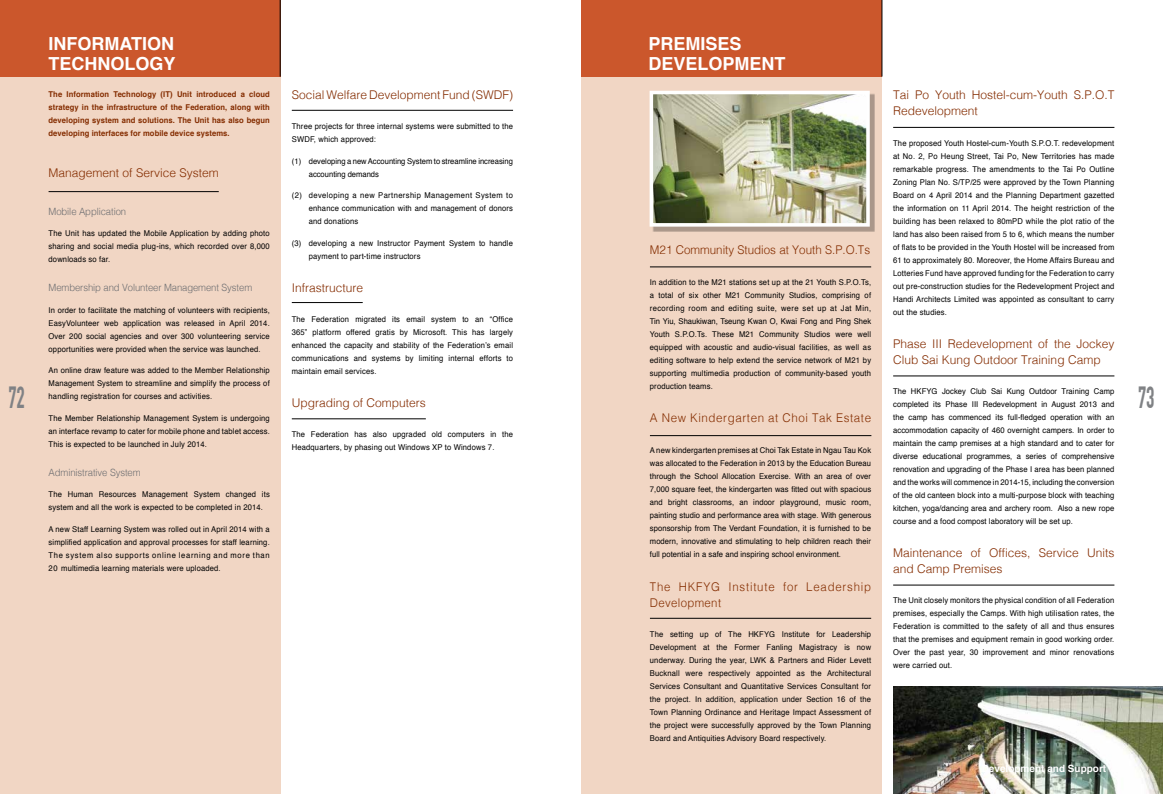
<style>
.page{position:relative;width:1163px;height:794px;background:#fff}
.page>*{position:absolute;margin:0;border:0;box-sizing:border-box;transform-origin:0 0}
.t1{font:700 30px "DIN Condensed";color:#808285;scale:.75 1}
.t2{font:700 18px/20px "Helvetica";color:#fff}
.t3{font:300 12px/16px "Helvetica";color:#842c00}
.t4{font:300 12px/16px "Helvetica";letter-spacing:.07em;color:#842c00;scale:.95 1}
.t5{font:300 12px "Helvetica";color:#842c00;scale:.96 1}
.t6{font:300 12px "Helvetica";letter-spacing:.05em;color:#842c00;scale:.96 1}
.t7{font:300 10px "Helvetica";letter-spacing:-.01em;color:#6d6e71;scale:.95 1}
.t8{font:700 10px "Helvetica";color:#fff}
.t9{font:8px/13px "Helvetica";letter-spacing:.02em;color:#000;text-align:justify;scale:.95 1}
.t10{font:700 8px/13px "Helvetica";letter-spacing:.01em;color:#842c00;text-align:justify;scale:.95 1}
.t11{font:8px/13px "Helvetica";color:#000;scale:.95 1}
</style>
<div class="page">
<div style="left:581px;top:0;width:301px;height:794px;background:#f1d6c4"></div>
<div style="left:581px;top:0;width:301px;height:77px;background:#cb572c"></div>
<hr style="left:881px;top:0;width:1px;height:77px;background:#000">
<div style="left:0;top:0;width:281px;height:794px;background:#f1d6c4"></div>
<div style="left:0;top:0;width:280px;height:77px;background:#cb572c"></div>
<div style="left:652px;top:94px;width:223px;height:138px;background:#000;opacity:.3"></div>
<img style="left:654px;top:96px;width:210px;height:126px">
<div style="left:649px;top:91px;width:220px;height:136px;border:4px solid #fff"></div>
<img style="left:893px;top:686px;width:269px;height:108px">
<hr style="left:49px;top:191px;width:170px;height:1px;background:#000">
<hr style="left:292px;top:110px;width:221px;height:1px;background:#000">
<hr style="left:292px;top:302px;width:70px;height:1px;background:#000">
<hr style="left:292px;top:418px;width:134px;height:1px;background:#000">
<hr style="left:649px;top:267px;width:222px;height:1px;background:#000">
<hr style="left:893px;top:127px;width:221px;height:1px;background:#000">
<hr style="left:893px;top:376px;width:221px;height:1px;background:#000">
<hr style="left:893px;top:585px;width:221px;height:1px;background:#000">
<hr style="left:649px;top:435px;width:222px;height:1px;background:#000">
<hr style="left:649px;top:618px;width:222px;height:1px;background:#000">
<hr style="left:280px;top:0;width:1px;height:77px;background:#000">
<h2 class="t2" style="left:648px;top:34px;width:139px">Premises<br>DeVELOPMENT</h2>
<h2 class="t2" style="left:49px;top:34px;width:129px">INFORMATION<br>TECHNOLOGY</h2>
<p class="t10" style="left:49px;top:87px;width:234px">The Information Technology (IT) Unit introduced a cloud strategy in the infrastructure of the Federation, along with developing system and solutions. The Unit has also begun developing interfaces for mobile device systems.</p>
<h3 class="t3" style="left:49px;top:164px;width:172px">Management of Service System</h3>
<p class="t7" style="left:49px;top:203px;width:83px">Mobile Application</p>
<p class="t9" style="left:49px;top:227px;width:234px">The Unit has updated the Mobile Application by adding photo sharing and social media plug-ins, which recorded over 8,000 downloads so far.</p>
<p class="t7" style="left:49px;top:279px;width:216px">Membership and Volunteer Management System</p>
<p class="t9" style="left:49px;top:304px;width:234px">In order to facilitate the matching of volunteers with recipients, EasyVolunteer web application was released in April 2014.<br>Over 200 social agencies and over 300 volunteering service opportunities were provided when the service was launched.</p>
<p class="t9" style="left:49px;top:364px;width:234px">An online draw feature was added to the Member Relationship Management System to streamline and simplify the process of handling registration for courses and activities.</p>
<p class="t9" style="left:49px;top:412px;width:234px">The Member Relationship Management System is undergoing an interface revamp to cater for mobile phone and tablet access.<br>This is expected to be launched in July 2014.</p>
<p class="t7" style="left:49px;top:464px;width:98px">Administrative System</p>
<p class="t9" style="left:49px;top:488px;width:234px">The Human Resources Management System changed its system and all the work is expected to be completed in 2014.</p>
<p class="t9" style="left:49px;top:523px;width:234px">A new Staff Learning System was rolled out in April 2014 with a simplified application and approval processes for staff learning.<br>The system also supports online learning and more than 20 multimedia learning materials were uploaded.</p>
<h3 class="t3" style="left:292px;top:86px;width:223px">Social Welfare Development Fund (SWDF)</h3>
<p class="t9" style="left:292px;top:120px;width:234px">Three projects for three internal systems were submitted to the<br>SWDF, which approved:</p>
<p class="t11" style="left:309px;top:155px;width:216px;text-indent:-17px">(1) developing a new Accounting System to streamline increasing accounting demands</p>
<p class="t9" style="left:309px;top:189px;width:216px;text-indent:-17px">(2) developing a new Partnership Management System to enhance communication with and management of donors and donations</p>
<p class="t9" style="left:309px;top:237px;width:216px;text-indent:-17px">(3) developing a new Instructor Payment System to handle payment to part-time instructors</p>
<h3 class="t3" style="left:292px;top:279px;width:73px">Infrastructure</h3>
<p class="t9" style="left:292px;top:313px;width:234px">The Federation migrated its email system to an “Office 365” platform offered gratis by Microsoft. This has largely enhanced the capacity and stability of the Federation’s email communications and systems by limiting internal efforts to maintain email services.</p>
<h3 class="t3" style="left:292px;top:394px;width:136px">Upgrading of Computers</h3>
<p class="t9" style="left:292px;top:428px;width:234px">The Federation has also upgraded old computers in the<br>Headquarters, by phasing out Windows XP to Windows 7.</p>
<h3 class="t3" style="left:893px;top:86px;width:223px">Tai Po Youth Hostel-cum-Youth S.P.O.T<br>Redevelopment</h3>
<p class="t9" style="left:893px;top:137px;width:234px">The proposed Youth Hostel-cum-Youth S.P.O.T. redevelopment at No. 2, Po Heung Street, Tai Po, New Territories has made remarkable progress. The amendments to the Tai Po Outline Zoning Plan No. S/TP/25 were approved by the Town Planning Board on 4 April 2014 and the Planning Department gazetted the information on 11 April 2014. The height restriction of the building has been relaxed to 80mPD while the plot ratio of the land has also been raised from 5 to 6, which means the number of flats to be provided in the Youth Hostel will be increased from 61 to approximately 80. Moreover, the Home Affairs Bureau and Lotteries Fund have approved funding for the Federation to carry out pre-construction studies for the Redevelopment Project and Handi Architects Limited was appointed as consultant to carry out the studies.</p>
<h3 class="t3" style="left:893px;top:335px;width:223px">Phase III Redevelopment of the Jockey<br>Club Sai Kung Outdoor Training Camp</h3>
<p class="t9" style="left:893px;top:385px;width:234px">The HKFYG Jockey Club Sai Kung Outdoor Training Camp completed its Phase III Redevelopment in August 2013 and the camp has commenced its full-fledged operation with an accommodation capacity of 460 overnight campers. In order to maintain the camp premises at a high standard and to cater for diverse educational programmes, a series of comprehensive renovation and upgrading of the Phase I area has been planned and the works will commence in 2014-15, including the conversion of the old canteen block into a multi-purpose block with teaching kitchen, yoga/dancing area and archery room. Also a new rope course and a food compost laboratory will be set up.</p>
<h3 class="t3" style="left:893px;top:544px;width:223px">Maintenance of Offices, Service Units and Camp Premises</h3>
<p class="t9" style="left:893px;top:594px;width:234px">The Unit closely monitors the physical condition of all Federation premises, especially the Camps. With high utilisation rates, the Federation is committed to the safety of all and thus ensures that the premises and equipment remain in good working order.<br>Over the past year, 30 improvement and minor renovations were carried out.</p>
<h3 class="t5" style="left:649px;top:240px;width:231px">M21 Community Studios at Youth S.P.O.Ts</h3>
<p class="t9" style="left:649px;top:275px;width:234px">In addition to the M21 stations set up at the 21 Youth S.P.O.Ts, a total of six other M21 Community Studios, comprising of recording room and editing suite, were set up at Jat Min, Tin Yiu, Shaukiwan, Tseung Kwan O, Kwai Fong and Ping Shek Youth S.P.O.Ts. These M21 Community Studios were well equipped with acoustic and audio-visual facilities, as well as editing software to help extend the service network of M21 by supporting multimedia production of community-based youth production teams.</p>
<h3 class="t6" style="left:649px;top:408px;width:232px">A New Kindergarten at Choi Tak Estate</h3>
<p class="t9" style="left:649px;top:444px;width:234px">A new kindergarten premises at Choi Tak Estate in Ngau Tau Kok was allocated to the Federation in 2013 by the Education Bureau through the School Allocation Exercise. With an area of over 7,000 square feet, the kindergarten was fitted out with spacious and bright classrooms, an indoor playground, music room, painting studio and performance area with stage. With generous sponsorship from The Verdant Foundation, it is furnished to be modern, innovative and stimulating to help children reach their full potential in a safe and inspiring school environment.</p>
<h3 class="t4" style="left:649px;top:577px;width:234px">The HKFYG Institute for Leadership<br>Development</h3>
<p class="t9" style="left:649px;top:628px;width:234px">The setting up of The HKFYG Institute for Leadership Development at the Former Fanling Magistracy is now underway. During the year, LWK &amp; Partners and Rider Levett Bucknall were respectively appointed as the Architectural Services Consultant and Quantitative Services Consultant for the project. In addition, application under Section 16 of the Town Planning Ordinance and Heritage Impact Assessment of the project were successfully approved by the Town Planning Board and Antiquities Advisory Board respectively.</p>
<h1 class="t1" style="left:8px;top:379px;width:23px">72</h1>
<h1 class="t1" style="left:1137px;top:379px;width:23px">73</h1>
<p class="t8" style="left:981px;top:760px;width:126px">Development and Support</p>
</div>
